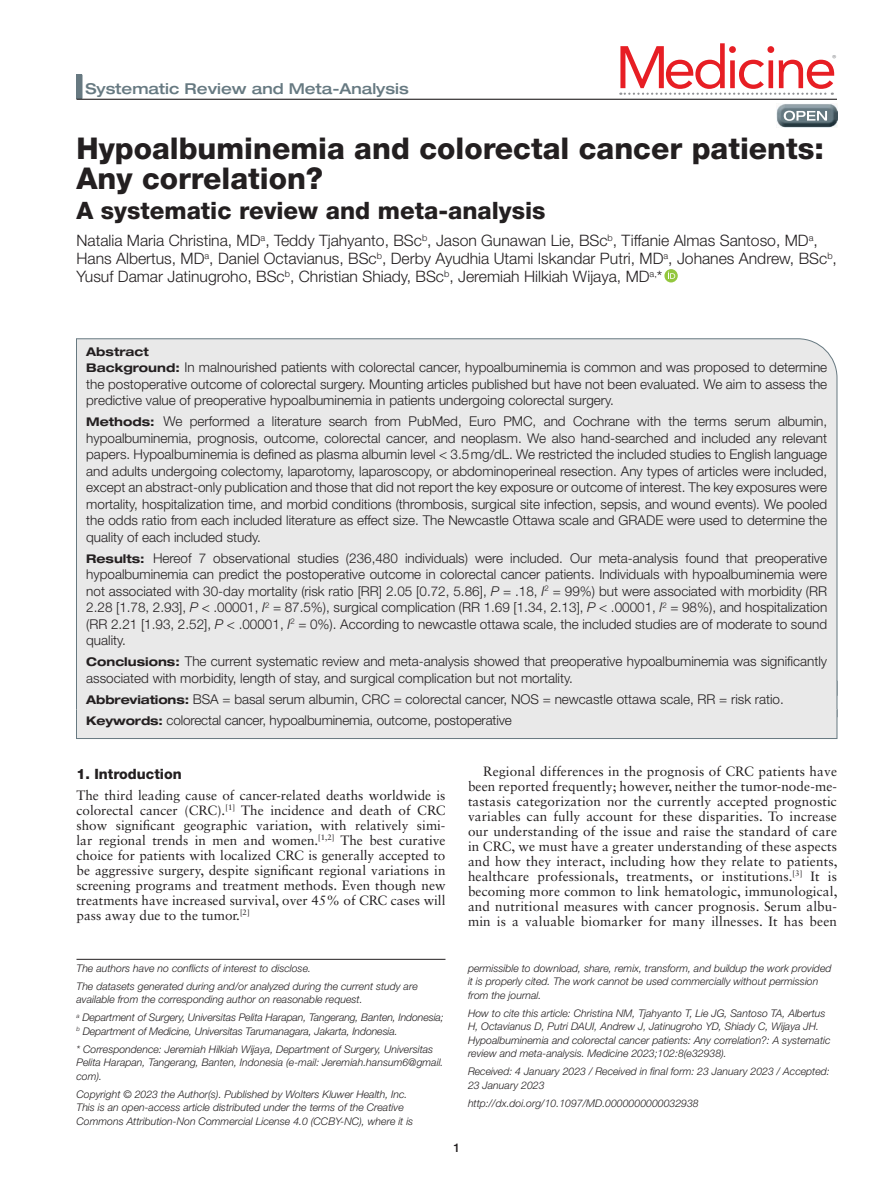
<style>
.page{position:relative;width:891px;height:1188px;background:#fff}
.page>*{position:absolute;margin:0;border:0;box-sizing:border-box;transform-origin:0 0}
.t1{font:59.4px "Avenir";letter-spacing:-.06em;color:#e71e24}
.t2{font:800 30px/30px "Helvetica Neue LT Std";color:#231f20}
.t3{font:800 24px "Helvetica Neue LT Std";color:#231f20}
.t4{font:300 15.75px/18px "Helvetica Neue LT Std";color:#231f20}
.t5{font:500 expanded 15px "Helvetica Neue LT Std";color:#667981}
.t6{font:800 14.25px "Helvetica Neue LT Std";color:#231f20}
.t7{font:300 13.5px/16.5px "Helvetica Neue LT Std";color:#231f20;text-align:justify}
.t8{font:13.5px/15px "Sabon LT Std";letter-spacing:.005em;color:#231f20;text-align:justify}
.t9{font:700 expanded 12px "Helvetica Neue LT Std";color:#231f20}
.t10{font:500 12px "Helvetica Neue LT Std";color:#231f20}
.t11{font:italic 300 10.5px/13.5px "Helvetica Neue LT Std";color:#231f20}
.t12{font:500 10.35px "Akzidenz Grotesk BE";color:#909295}
.s1{font-weight:700;font-stretch:expanded;font-size:12px}
.s2{font-style:italic}
</style>
<div class="page">
<div style="left:76px;top:74px;width:6px;height:25px;background:#677981"></div>
<hr style="left:76px;top:99px;width:761px;height:1px;background:#231f20">
<img style="left:776px;top:104px;width:61px;height:24px">
<svg style="left:784px;top:111px;width:43px;height:10px"></svg>
<svg style="left:620px;top:93px;width:213px;height:2px"></svg>
<div style="left:76px;top:338px;width:762px;height:359px;background:#e9e9e9"></div>
<div style="left:76px;top:681px;width:761px;height:37px;background:#e9e9e9"></div>
<div style="left:76px;top:709px;width:761px;height:30px;background:#e9e9e9"></div>
<div style="left:76px;top:709px;width:761px;height:30px;border:1px solid #677981"></div>
<svg style="left:664px;top:269px;width:14px;height:13px"></svg>
<svg style="left:668px;top:272px;width:7px;height:7px"></svg>
<hr style="left:76px;top:959px;width:370px;height:1px;background:#231f20">
<p class="t5" style="left:86px;top:80px;width:325px">Systematic Review and Meta-Analysis</p>
<h1 class="t1" style="left:615px;top:33px;width:223px">Medicine</h1>
<p class="t12" style="left:832px;top:52px;width:6px">®</p>
<h2 class="t2" style="left:76px;top:134px;width:749px">Hypoalbuminemia and colorectal cancer patients:<br>Any correlation?</h2>
<h3 class="t3" style="left:76px;top:197px;width:471px">A systematic review and meta-analysis</h3>
<p class="t4" style="left:76px;top:231px;width:762px">Natalia Maria Christina, MD<sup>a</sup>, Teddy Tjahyanto, BSc<sup>b</sup>, Jason Gunawan Lie, BSc<sup>b</sup>, Tiffanie Almas Santoso, MD<sup>a</sup>,<br>Hans Albertus, MD<sup>a</sup>, Daniel Octavianus, BSc<sup>b</sup>, Derby Ayudhia Utami Iskandar Putri, MD<sup>a</sup>, Johanes Andrew, BSc<sup>b</sup>,<br>Yusuf Damar Jatinugroho, BSc<sup>b</sup>, Christian Shiady, BSc<sup>b</sup>, Jeremiah Hilkiah Wijaya, MD<sup>a,</sup>*</p>
<p class="t9" style="left:86px;top:344px;width:64px">Abstract</p>
<p class="t7" style="left:86px;top:359px;width:743px"><span class="s1">Background:</span> In malnourished patients with colorectal cancer, hypoalbuminemia is common and was proposed to determine the postoperative outcome of colorectal surgery. Mounting articles published but have not been evaluated. We aim to assess the predictive value of preoperative hypoalbuminemia in patients undergoing colorectal surgery.</p>
<p class="t7" style="left:86px;top:413px;width:743px"><span class="s1">Methods:</span> We performed a literature search from PubMed, Euro PMC, and Cochrane with the terms serum albumin, hypoalbuminemia, prognosis, outcome, colorectal cancer, and neoplasm. We also hand-searched and included any relevant papers. Hypoalbuminemia is defined as plasma albumin level &lt; 3.5mg/dL. We restricted the included studies to English language and adults undergoing colectomy, laparotomy, laparoscopy, or abdominoperineal resection. Any types of articles were included, except an abstract-only publication and those that did not report the key exposure or outcome of interest. The key exposures were mortality, hospitalization time, and morbid conditions (thrombosis, surgical site infection, sepsis, and wound events). We pooled the odds ratio from each included literature as effect size. The Newcastle Ottawa scale and GRADE were used to determine the quality of each included study.</p>
<p class="t7" style="left:86px;top:550px;width:743px"><span class="s1">Results:</span> Hereof 7 observational studies (236,480 individuals) were included. Our meta-analysis found that preoperative hypoalbuminemia can predict the postoperative outcome in colorectal cancer patients. Individuals with hypoalbuminemia were not associated with 30-day mortality (risk ratio [RR] 2.05 [0.72, 5.86], <span class="s2">P</span> = .18, <span class="s2">I</span><sup>2</sup> = 99%) but were associated with morbidity (RR 2.28 [1.78, 2.93], <span class="s2">P</span> &lt; .00001, <span class="s2">I</span><sup>2</sup> = 87.5%), surgical complication (RR 1.69 [1.34, 2.13], <span class="s2">P</span> &lt; .00001, <span class="s2">I</span><sup>2</sup> = 98%), and hospitalization (RR 2.21 [1.93, 2.52], <span class="s2">P</span> &lt; .00001, <span class="s2">I</span><sup>2</sup> = 0%). According to newcastle ottawa scale, the included studies are of moderate to sound quality.</p>
<p class="t7" style="left:86px;top:653px;width:742px"><span class="s1">Conclusions:</span> The current systematic review and meta-analysis showed that preoperative hypoalbuminemia was significantly associated with morbidity, length of stay, and surgical complication but not mortality.</p>
<p class="t7" style="left:86px;top:688px;width:699px;line-height:21px"><span class="s1">Abbreviations:</span> BSA = basal serum albumin, CRC = colorectal cancer, NOS = newcastle ottawa scale, RR = risk ratio.<br><span class="s1">Keywords:</span> colorectal cancer, hypoalbuminemia, outcome, postoperative</p>
<p class="t6" style="left:76px;top:765px;width:107px">1. Introduction</p>
<p class="t8" style="left:76px;top:788px;width:371px">The third leading cause of cancer-related deaths worldwide is colorectal cancer (CRC).<sup>[1]</sup> The incidence and death of CRC show significant geographic variation, with relatively simi&shy;lar regional trends in men and women.<sup>[1,2]</sup> The best curative choice for patients with localized CRC is generally accepted to be aggressive surgery, despite significant regional variations in screening programs and treatment methods. Even though new treatments have increased survival, over 45% of CRC cases will pass away due to the tumor.<sup>[2]</sup></p>
<p class="t8" style="left:468px;top:764px;width:371px;text-indent:15px">Regional differences in the prognosis of CRC patients have been reported frequently; however, neither the tumor-node-me&shy;tastasis categorization nor the currently accepted prognostic variables can fully account for these disparities. To increase our understanding of the issue and raise the standard of care in CRC, we must have a greater understanding of these aspects and how they interact, including how they relate to patients, healthcare professionals, treatments, or institutions.<sup>[3]</sup> It is becoming more common to link hematologic, immunological, and nutritional measures with cancer prognosis. Serum albu&shy;min is a valuable biomarker for many illnesses. It has been</p>
<p class="t11" style="left:76px;top:959px;width:343px;line-height:18px">The authors have no conflicts of interest to disclose.<br>The datasets generated during and/or analyzed during the current study are</p>
<p class="t11" style="left:76px;top:990px;width:369px;line-height:18px">available from the corresponding author on reasonable request.<br><sup>a</sup> Department of Surgery, Universitas Pelita Harapan, Tangerang, Banten, Indonesia;</p>
<p class="t11" style="left:76px;top:1022px;width:358px;line-height:18px"><sup>b</sup> Department of Medicine, Universitas Tarumanagara, Jakarta, Indonesia.<br>* Correspondence: Jeremiah Hilkiah Wijaya, Department of Surgery, Universitas</p>
<p class="t11" style="left:76px;top:1056px;width:369px">Pelita Harapan, Tangerang, Banten, Indonesia (e-mail: Jeremiah.hansum6@gmail. com).</p>
<p class="t11" style="left:76px;top:1087px;width:338px">Copyright © 2023 the Author(s). Published by Wolters Kluwer Health, Inc.<br>This is an open-access article distributed under the terms of the Creative<br>Commons Attribution-Non Commercial License 4.0 (CCBY-NC), where it is</p>
<p class="t11" style="left:468px;top:961px;width:365px">permissible to download, share, remix, transform, and buildup the work provided it is properly cited. The work cannot be used commercially without permission from the journal.</p>
<p class="t11" style="left:468px;top:1006px;width:364px">How to cite this article: Christina NM, Tjahyanto T, Lie JG, Santoso TA, Albertus H, Octavianus D, Putri DAUI, Andrew J, Jatinugroho YD, Shiady C, Wijaya JH.<br>Hypoalbuminemia and colorectal cancer patients: Any correlation?: A systematic review and meta-analysis. Medicine 2023;102:8(e32938).</p>
<p class="t11" style="left:468px;top:1065px;width:363px">Received: 4 January 2023 / Received in final form: 23 January 2023 / Accepted:<br>23 January 2023</p>
<p class="t11" style="left:468px;top:1096px;width:232px">http://dx.doi.org/10.1097/MD.0000000000032938</p>
<p class="t10" style="left:453px;top:1140px;width:8px">1</p>
</div>
